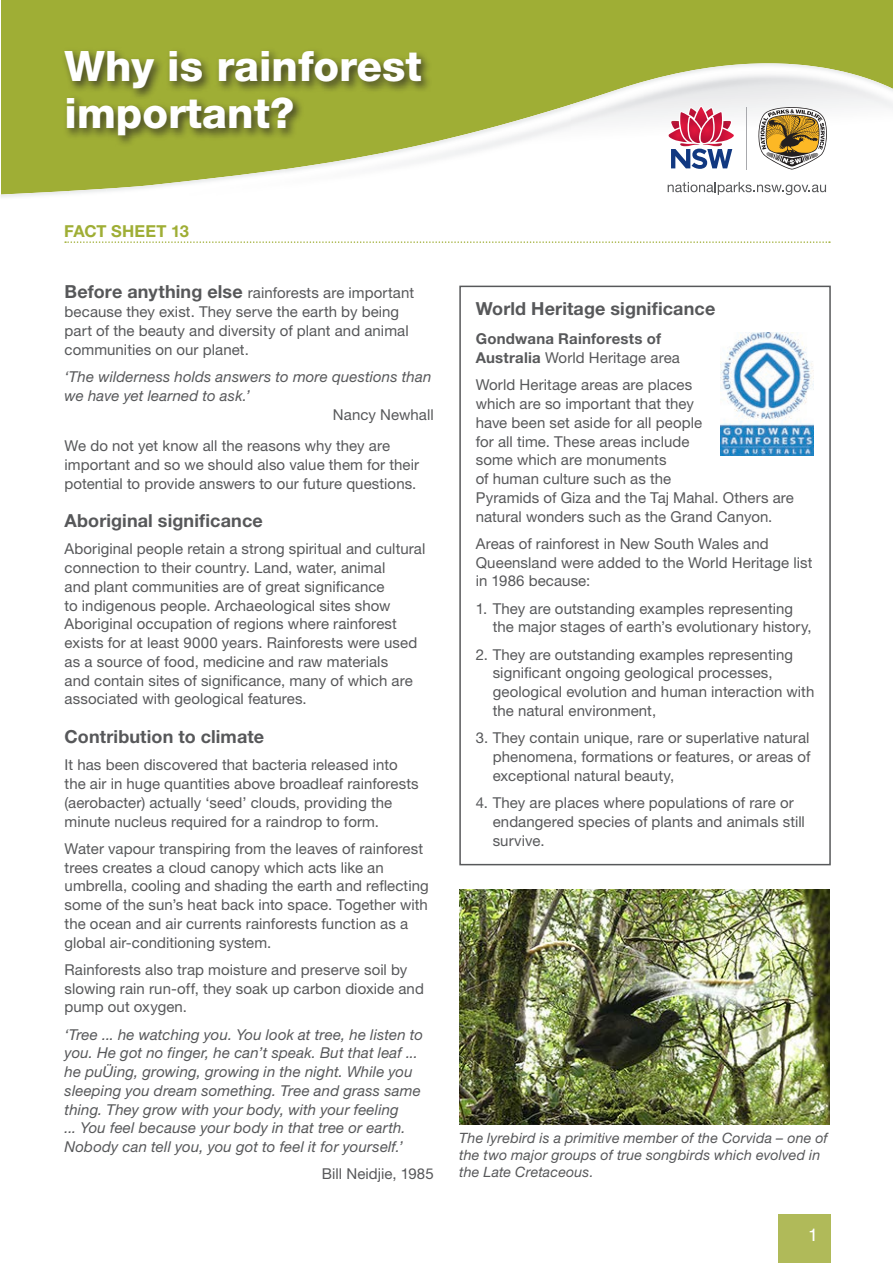
<style>
.page{position:relative;width:893px;height:1263px;background:#fff}
.page>*{position:absolute;margin:0;border:0;box-sizing:border-box;transform-origin:0 0}
.t1{font:800 42px/46.5px "Helvetica Neue LT Std";color:#fff}
.Subhead_4{font:700 18px "Helvetica Neue LT Std";letter-spacing:.005em;color:#57585a}
.Body_Text{font:18px "Helvetica";color:#fff}
.t2{font:700 16.5px "Helvetica Neue LT Std";letter-spacing:.005em;color:#9fae35}
.Copy_-_10{font:15px/18.8px "Helvetica Neue LT Std";letter-spacing:.005em;color:#57585a}
.Copy_-_10-2{font:italic 15px/18.8px "Helvetica Neue";letter-spacing:.01em;color:#57585a}
.Subhead_4-2{font:15px/18.8px "Helvetica Neue LT Std";letter-spacing:.005em;color:#57585a}
.Copy_-_10-3{font:700 15px/18.8px "Helvetica Neue LT Std";letter-spacing:.015em;color:#57585a}
.t3{font:italic 14.25px/17.2px "Helvetica Neue";letter-spacing:.01em;color:#57585a}
.s1{font-weight:700;font-size:18px}
.s2{font-weight:400}
</style>
<div class="page">
<div style="left:1px;top:0;width:892px;height:234px;background:#9fae35"></div>
<img style="left:1px;top:191px;width:69px;height:52px">
<img style="left:70px;top:189px;width:36px;height:45px">
<img style="left:570px;top:63px;width:250px;height:171px">
<img style="left:820px;top:67px;width:73px;height:167px">
<img style="left:463px;top:105px;width:108px;height:129px">
<img style="left:285px;top:135px;width:178px;height:99px">
<img style="left:106px;top:169px;width:179px;height:65px">
<hr style="left:746px;top:107px;width:1px;height:62px;background:#a8a9ad">
<svg style="left:758px;top:107px;width:69px;height:63px;background:#b7a37b"></svg>
<svg style="left:668px;top:106px;width:66px;height:63px;background:#be92ab"></svg>
<img style="left:715px;top:129px;width:19px;height:13px">
<img style="left:668px;top:129px;width:19px;height:13px">
<img style="left:703px;top:143px;width:19px;height:3px">
<img style="left:680px;top:143px;width:19px;height:3px">
<svg style="left:668px;top:182px;width:158px;height:13px;background:#d6d6d7"></svg>
<div style="left:61px;top:47px;width:372px;height:100px;background:#231f20;opacity:.75"></div>
<div style="left:779px;top:1215px;width:52px;height:48px;background:#b0ba59"></div>
<svg style="left:65px;top:241px;width:765px;height:2px"></svg>
<div style="left:459px;top:286px;width:372px;height:579px;border:2px solid #57585a"></div>
<img style="left:720px;top:332px;width:93px;height:123px">
<img style="left:459px;top:890px;width:371px;height:234px">
<h1 class="t1" style="left:65px;top:43px;width:359px">Why is rainforest important?</h1>
<p class="t2" style="left:64px;top:221px;width:126px">FACT SHEET 13</p>
<p class="Subhead_4-2" style="left:65px;top:284px;width:351px"><span class="s1">Before anything else</span> rainforests are important because they exist. They serve the earth by being part of the beauty and diversity of plant and animal communities on our planet.</p>
<p class="Copy_-_10-2" style="left:65px;top:367px;width:368px">‘The wilderness holds answers to more questions than we have yet learned to ask.’</p>
<p class="Copy_-_10" style="left:333px;top:405px;width:102px">Nancy Newhall</p>
<p class="Copy_-_10" style="left:65px;top:436px;width:356px">We do not yet know all the reasons why they are important and so we should also value them for their potential to provide answers to our future questions.</p>
<p class="Subhead_4" style="left:65px;top:510px;width:200px">Aboriginal significance</p>
<p class="Copy_-_10" style="left:65px;top:539px;width:362px">Aboriginal people retain a strong spiritual and cultural connection to their country. Land, water, animal<br>and plant communities are of great significance<br>to indigenous people. Archaeological sites show Aboriginal occupation of regions where rainforest exists for at least 9000 years. Rainforests were used as a source of food, medicine and raw materials<br>and contain sites of significance, many of which are associated with geological features.</p>
<p class="Subhead_4" style="left:65px;top:725px;width:201px">Contribution to climate</p>
<p class="Copy_-_10" style="left:65px;top:755px;width:355px">It has been discovered that bacteria released into the air in huge quantities above broadleaf rainforests (aerobacter) actually ‘seed’ clouds, providing the minute nucleus required for a raindrop to form.</p>
<p class="Copy_-_10" style="left:65px;top:839px;width:366px">Water vapour transpiring from the leaves of rainforest trees creates a cloud canopy which acts like an umbrella, cooling and shading the earth and reflecting some of the sun’s heat back into space. Together with the ocean and air currents rainforests function as a global air-conditioning system.</p>
<p class="Copy_-_10" style="left:65px;top:960px;width:361px">Rainforests also trap moisture and preserve soil by slowing rain run-off, they soak up carbon dioxide and pump out oxygen.</p>
<p class="Copy_-_10-2" style="left:65px;top:1024px;width:360px">‘Tree ... he watching you. You look at tree, he listen to you. He got no finger, he can’t speak. But that leaf ... he pumping, growing, growing in the night. While you sleeping you dream something. Tree and grass same thing. They grow with your body, with your feeling<br>... You feel because your body in that tree or earth.<br>Nobody can tell you, you got to feel it for yourself.’</p>
<p class="Copy_-_10" style="left:322px;top:1164px;width:113px">Bill Neidjie, 1985</p>
<p class="Subhead_4" style="left:476px;top:297px;width:241px">World Heritage significance</p>
<p class="Copy_-_10-3" style="left:476px;top:329px;width:206px">Gondwana Rainforests of<br>Australia <span class="s2">World Heritage area</span></p>
<p class="Copy_-_10" style="left:476px;top:375px;width:320px">World Heritage areas are places<br>which are so important that they<br>have been set aside for all people<br>for all time. These areas include<br>some which are monuments<br>of human culture such as the<br>Pyramids of Giza and the Taj Mahal. Others are natural wonders such as the Grand Canyon.</p>
<p class="Copy_-_10" style="left:476px;top:534px;width:338px">Areas of rainforest in New South Wales and<br>Queensland were added to the World Heritage list in 1986 because:</p>
<p class="Copy_-_10" style="left:493px;top:599px;width:320px;text-indent:-17px">1. They are outstanding examples representing the major stages of earth’s evolutionary history,</p>
<p class="Copy_-_10" style="left:493px;top:645px;width:323px;text-indent:-17px">2. They are outstanding examples representing significant ongoing geological processes, geological evolution and human interaction with the natural environment,</p>
<p class="Copy_-_10" style="left:493px;top:728px;width:319px;text-align:justify;text-indent:-17px">3. They contain unique, rare or superlative natural phenomena, formations or features, or areas of exceptional natural beauty,</p>
<p class="Copy_-_10" style="left:493px;top:793px;width:314px;text-indent:-17px">4. They are places where populations of rare or endangered species of plants and animals still survive.</p>
<p class="t3" style="left:459px;top:1129px;width:370px">The lyrebird is a primitive member of the Corvida – one of the two major groups of true songbirds which evolved in the Late Cretaceous.</p>
<p class="Body_Text" style="left:808px;top:1221px;width:12px">1</p>
</div>
